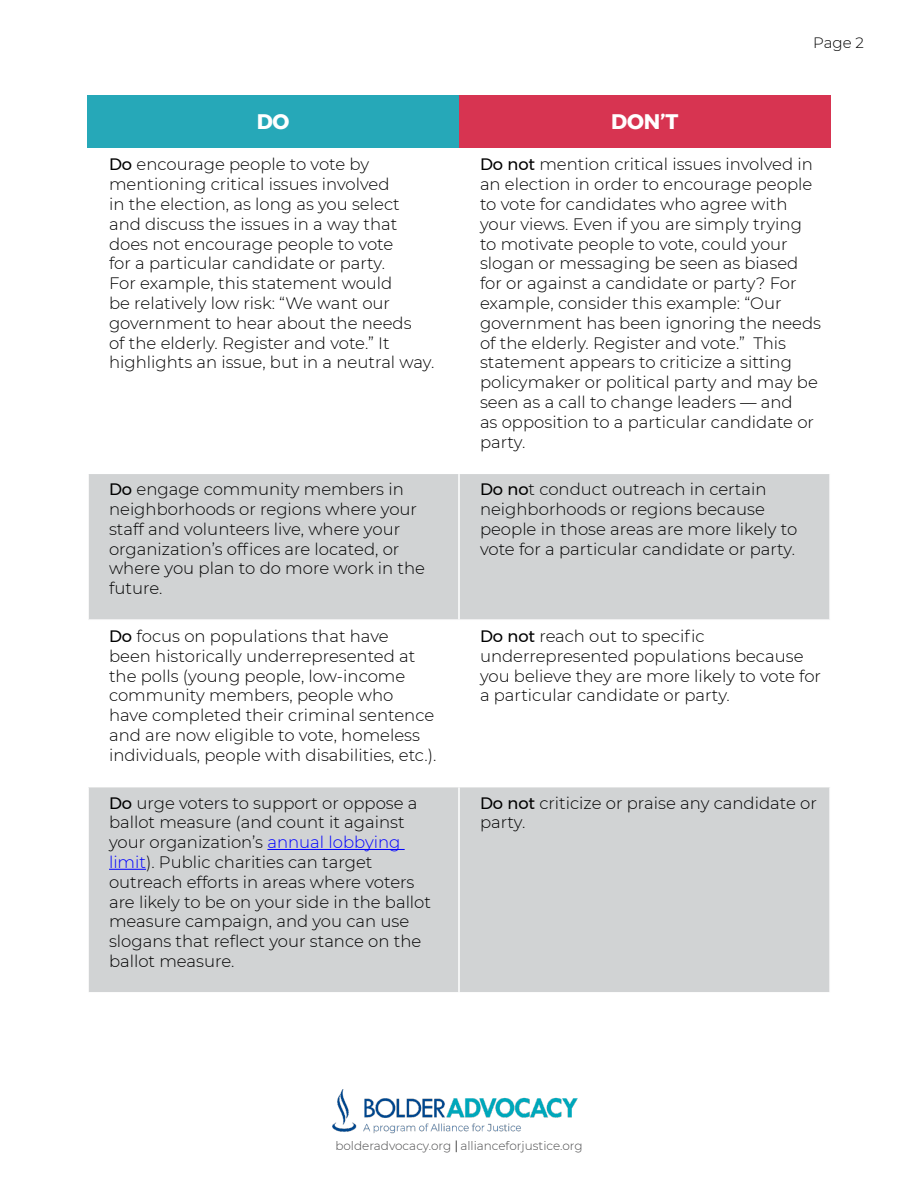
<style>
.page{position:relative;width:918px;height:1188px;background:#fff}
.page>*{position:absolute;margin:0;border:0;box-sizing:border-box;transform-origin:0 0}
.t1{font:700 21px "Montserrat";color:#fff}
.t2{font:300 16.5px/19.8px "Montserrat";color:#000}
.t3{font:300 15px "Montserrat";color:#000}
.t4{font:300 12px "Montserrat";color:#4a4a4b}
.s1{font-weight:400}
.s2{color:#00f}
</style>
<div class="page">
<svg style="left:456px;top:1140px;width:1px;height:12px"></svg>
<img style="left:333px;top:1089px;width:245px;height:45px">
<svg style="left:89px;top:474px;width:740px;height:518px;fill:#d1d3d4"></svg>
<hr style="left:458px;top:474px;width:2px;height:145px;background:#fff">
<hr style="left:87px;top:619px;width:372px;height:2px;background:#fff">
<hr style="left:459px;top:619px;width:372px;height:2px;background:#fff">
<hr style="left:458px;top:621px;width:2px;height:165px;background:#fff">
<hr style="left:87px;top:786px;width:372px;height:1px;background:#fff">
<hr style="left:459px;top:786px;width:372px;height:1px;background:#fff">
<hr style="left:458px;top:787px;width:2px;height:205px;background:#fff">
<hr style="left:267px;top:849px;width:138px;height:1px;background:#00f">
<hr style="left:109px;top:869px;width:37px;height:1px;background:#00f">
<div style="left:87px;top:95px;width:372px;height:53px;background:#26a8b8"></div>
<div style="left:459px;top:95px;width:372px;height:53px;background:#d73451"></div>
<p class="t1" style="left:257px;top:105px;width:34px">DO</p>
<p class="t1" style="left:611px;top:105px;width:69px">DON’T</p>
<p class="t3" style="left:813px;top:32px;width:52px">Page 2</p>
<p class="t2" style="left:109px;top:154px;width:327px"><span class="s1">Do</span> encourage people to vote by mentioning critical issues involved<br>in the election, as long as you select and discuss the issues in a way that does not encourage people to vote<br>for a particular candidate or party.<br>For example, this statement would<br>be relatively low risk: “We want our government to hear about the needs<br>of the elderly. Register and vote.” It highlights an issue, but in a neutral way.</p>
<p class="t2" style="left:480px;top:154px;width:343px"><span class="s1">Do not</span> mention critical issues involved in an election in order to encourage people to vote for candidates who agree with your views. Even if you are simply trying to motivate people to vote, could your slogan or messaging be seen as biased for or against a candidate or party? For example, consider this example: “Our government has been ignoring the needs of the elderly. Register and vote.” This statement appears to criticize a sitting policymaker or political party and may be seen as a call to change leaders — and<br>as opposition to a particular candidate or party.</p>
<p class="t2" style="left:109px;top:479px;width:318px"><span class="s1">Do</span> engage community members in neighborhoods or regions where your staff and volunteers live, where your organization’s offices are located, or where you plan to do more work in the future.</p>
<p class="t2" style="left:480px;top:479px;width:319px"><span class="s1">Do no</span>t conduct outreach in certain neighborhoods or regions because people in those areas are more likely to vote for a particular candidate or party.</p>
<p class="t2" style="left:109px;top:626px;width:329px"><span class="s1">Do</span> focus on populations that have<br>been historically underrepresented at the polls (young people, low-income community members, people who have completed their criminal sentence and are now eligible to vote, homeless individuals, people with disabilities, etc.).</p>
<p class="t2" style="left:480px;top:626px;width:343px"><span class="s1">Do not</span> reach out to specific underrepresented populations because you believe they are more likely to vote for a particular candidate or party.</p>
<p class="t2" style="left:109px;top:792px;width:324px"><span class="s1">Do</span> urge voters to support or oppose a ballot measure (and count it against your organization’s <span class="s2">annual lobbying limit</span>). Public charities can target outreach efforts in areas where voters are likely to be on your side in the ballot measure campaign, and you can use slogans that reflect your stance on the ballot measure.</p>
<p class="t2" style="left:480px;top:792px;width:338px"><span class="s1">Do not</span> criticize or praise any candidate or party.</p>
<p class="t4" style="left:335px;top:1138px;width:249px">bolderadvocacy.org allianceforjustice.org</p>
</div>
